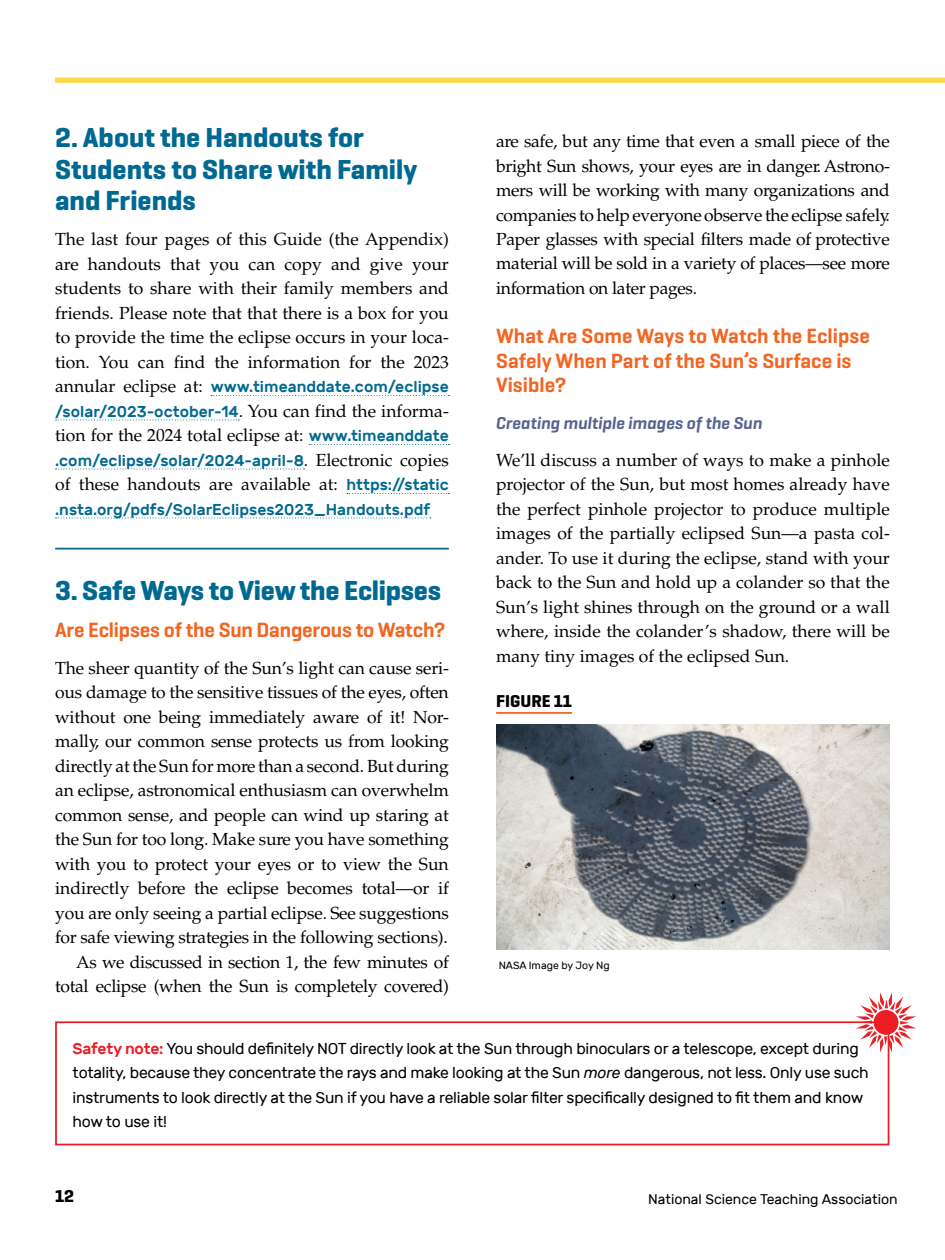
<style>
.page{position:relative;width:945px;height:1260px;background:#fff}
.page>*{position:absolute;margin:0;border:0;box-sizing:border-box;transform-origin:0 0}
.t1{font:700 28px/31.5px "Geogrotesque";color:#006991}
.t2{font:600 21px/24.5px "Geogrotesque";color:#f26522}
.t3{font:17.5px/24.5px "Palatino LT Std";letter-spacing:-.01em;color:#000;text-align:justify}
.t4{font:italic 600 17.5px "Geogrotesque";color:#586490}
.t5{font:700 17.5px "Geogrotesque";color:#000}
.t6{font:15.75px/24.5px "Rubik";letter-spacing:-.015em;color:#000}
.t7{font:500 15.75px/24.5px "Rubik";color:#006991}
.t8{font:14px "Rubik";color:#000}
.t9{font:10.5px "Rubik";color:#000}
.s1{font-family:"Palatino LT Std";font-weight:400;font-size:17.5px;color:#000}
.s2{font-family:"Rubik";font-weight:500;font-size:15.75px;color:#006991}
.s3{font-weight:500;color:#ed1d24}
.s4{font-style:italic}
</style>
<div class="page">
<div style="left:55px;top:78px;width:890px;height:5px;background:#ffd749"></div>
<svg style="left:211px;top:395px;width:238px;height:1px"></svg>
<svg style="left:56px;top:420px;width:183px;height:1px"></svg>
<svg style="left:309px;top:444px;width:140px;height:1px"></svg>
<svg style="left:56px;top:469px;width:249px;height:1px"></svg>
<svg style="left:347px;top:493px;width:102px;height:1px"></svg>
<svg style="left:56px;top:518px;width:375px;height:1px"></svg>
<hr style="left:55px;top:548px;width:394px;height:2px;background:#006991">
<svg style="left:856px;top:992px;width:60px;height:61px"></svg>
<div style="left:55px;top:1021px;width:834px;height:124px;border:2px solid #ed1d24"></div>
<img style="left:496px;top:724px;width:394px;height:225px">
<hr style="left:496px;top:712px;width:76px;height:2px;background:#f26522">
<h1 class="t1" style="left:55px;top:122px;width:364px">2. About the Handouts for<br>Students to Share with Family and Friends</h1>
<p class="t3" style="left:55px;top:227px;width:395px">The last four pages of this Guide (the Appendix) are handouts that you can copy and give your students to share with their family members and friends. Please note that that there is a box for you to provide the time the eclipse occurs in your loca&shy;tion. You can find the information for the 2023</p>
<p class="t7" style="left:55px;top:375px;width:395px"><span class="s1">annular eclipse at:</span> www.timeanddate.com/eclipse /solar/2023-october-14<span class="s1">. You can find the informa-</span></p>
<p class="t3" style="left:55px;top:423px;width:395px">tion for the 2024 total eclipse at: <span class="s2">www.timeanddate</span></p>
<p class="t7" style="left:55px;top:448px;width:395px">.com/eclipse/solar/2024-april-8<span class="s1">. Electronic copies</span></p>
<p class="t3" style="left:55px;top:472px;width:395px">of these handouts are available at: <span class="s2">https://static</span></p>
<p class="t7" style="left:55px;top:497px;width:377px">.nsta.org/pdfs/SolarEclipses2023_Handouts.pdf</p>
<h1 class="t1" style="left:55px;top:575px;width:388px">3. Safe Ways to View the Eclipses</h1>
<p class="t2" style="left:55px;top:617px;width:392px">Are Eclipses of the Sun Dangerous to Watch?</p>
<p class="t3" style="left:55px;top:656px;width:395px;text-align:right">The sheer quantity of the Sun’s light can cause seri&shy;ous damage to the sensitive tissues of the eyes, often without one being immediately aware of it! Nor&shy;mally, our common sense protects us from looking directly at the Sun for more than a second. But during an eclipse, astronomical enthusiasm can overwhelm common sense, and people can wind up staring at the Sun for too long. Make sure you have something with you to protect your eyes or to view the Sun indirectly before the eclipse becomes total—or if you are only seeing a partial eclipse. See suggestions for safe viewing strategies in the following sections).<br>As we discussed in section 1, the few minutes of total eclipse (when the Sun is completely covered)</p>
<p class="t3" style="left:496px;top:129px;width:395px">are safe, but any time that even a small piece of the bright Sun shows, your eyes are in danger. Astrono&shy;mers will be working with many organizations and companies to help everyone observe the eclipse safely.<br>Paper glasses with special filters made of protective material will be sold in a variety of places—see more information on later pages.</p>
<p class="t2" style="left:496px;top:323px;width:375px">What Are Some Ways to Watch the Eclipse<br>Safely When Part of the Sun’s Surface is<br>Visible?</p>
<p class="t4" style="left:496px;top:412px;width:268px">Creating multiple images of the Sun</p>
<p class="t3" style="left:496px;top:448px;width:395px">We’ll discuss a number of ways to make a pinhole projector of the Sun, but most homes already have the perfect pinhole projector to produce multiple images of the partially eclipsed Sun—a pasta col&shy;ander. To use it during the eclipse, stand with your back to the Sun and hold up a colander so that the Sun’s light shines through on the ground or a wall where, inside the colander’s shadow, there will be many tiny images of the eclipsed Sun.</p>
<p class="t5" style="left:496px;top:690px;width:77px">FIGURE 11</p>
<p class="t9" style="left:499px;top:960px;width:113px">NASA Image by Joy Ng</p>
<p class="t6" style="left:73px;top:1036px;width:798px"><span class="s3">Safety note:</span> You should definitely NOT directly look at the Sun through binoculars or a telescope, except during totality, because they concentrate the rays and make looking at the Sun <span class="s4">more</span> dangerous, not less. Only use such instruments to look directly at the Sun if you have a reliable solar filter specifically designed to fit them and know how to use it!</p>
<p class="t5" style="left:55px;top:1185px;width:21px">12</p>
<p class="t8" style="left:648px;top:1191px;width:251px">National Science Teaching Association</p>
</div>
